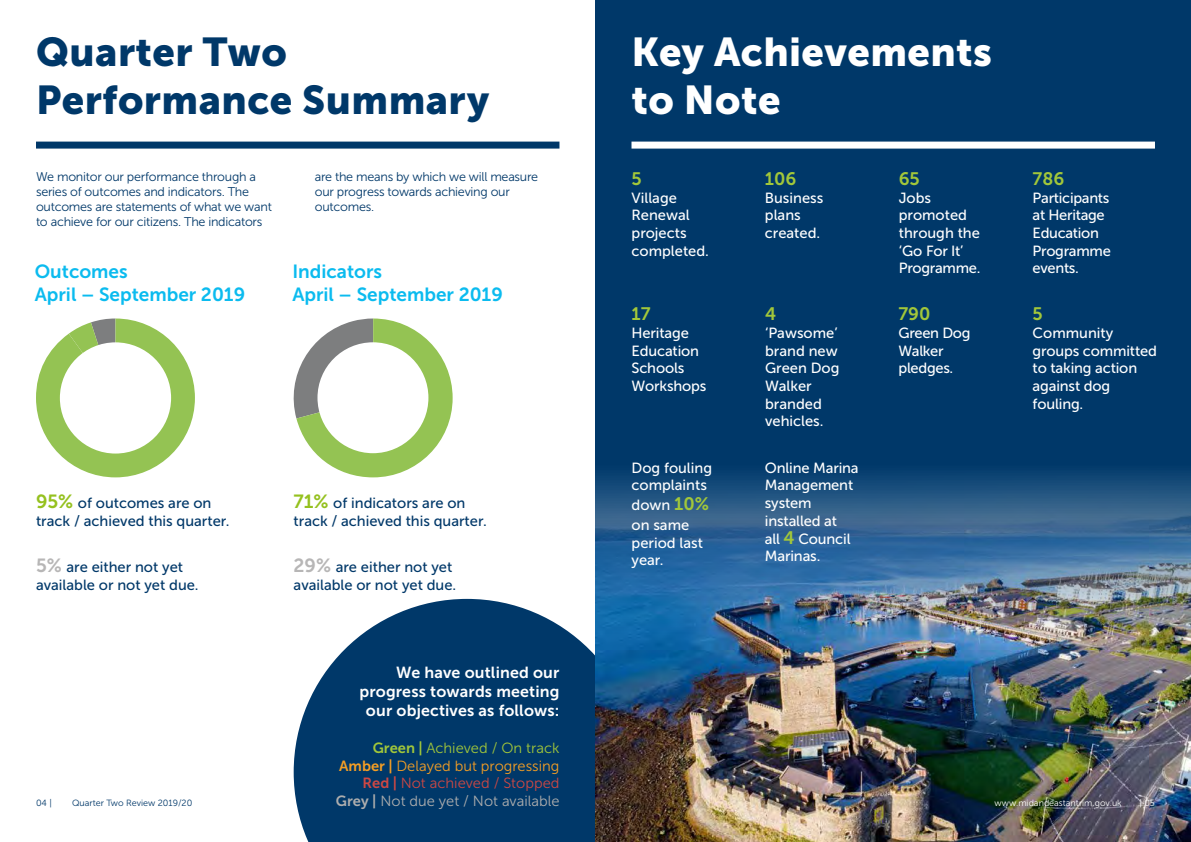
<style>
.page{position:relative;width:1191px;height:842px;background:#fff}
.page>*{position:absolute;margin:0;border:0;box-sizing:border-box;transform-origin:0 0}
.t1{font:40px/48px "Museo Sans 900";letter-spacing:.01em;color:#003869}
.t2{font:40px/48px "Museo Sans 900";letter-spacing:.01em;color:#fff}
.t3{font:19px/22.8px "Museo Sans 700";color:#0bbbef}
.t4{font:18px "Museo Sans 700";color:#a2c73a}
.t5{font:16px/19.2px "Museo Sans 700";letter-spacing:.01em;color:#fff;text-align:right}
.t6{font:14.7px/17.6px "Museo Sans 500";letter-spacing:-.01em;color:#fff}
.t7{font:14.7px/18px "Museo Sans 500";color:#003869}
.t8{font:14.7px/17.6px "Museo Sans 300";color:#aeaeae;text-align:right}
.t9{font:12.6px/15.1px "Museo Sans 300";letter-spacing:-.02em;color:#003869}
.t10{font:9px "Museo Sans 300";color:#fff}
.t11{font:9px "Museo Sans 300";color:#003869}
.s1{font-family:"Museo Sans 700";font-size:19px;color:#95c11f}
.s2{font-family:"Museo Sans 700";font-size:19px;color:#b7b6b6}
.s3{font-family:"Museo Sans 700";font-size:18px;color:#a2c73a}
.s4{font-family:"Museo Sans 700";color:#a2c73a}
.s5{color:#a2c73a}
.s6{font-family:"Museo Sans 700";color:#f59e24}
.s7{color:#f59e24}
.s8{font-family:"Museo Sans 700";color:#cd4844}
.s9{color:#cd4844}
.s10{font-family:"Museo Sans 700"}
</style>
<div class="page">
<svg style="left:294px;top:599px;width:301px;height:243px;background:#1e507b"></svg>
<div style="left:595px;top:0;width:596px;height:842px;background:#003869"></div>
<img style="left:595px;top:473px;width:596px;height:369px">
<div style="left:36px;top:142px;width:523px;height:7px;background:#003869"></div>
<div style="left:631px;top:142px;width:524px;height:7px;background:#fff"></div>
<svg style="left:36px;top:318px;width:159px;height:159px"></svg>
<div style="left:60px;top:342px;width:111px;height:111px;background:#fff;border-radius:50%"></div>
<svg style="left:293px;top:318px;width:159px;height:159px"></svg>
<div style="left:317px;top:342px;width:111px;height:111px;background:#fff;border-radius:50%"></div>
<h1 class="t1" style="left:36px;top:28px;width:455px">Quarter Two<br>Performance Summary</h1>
<p class="t9" style="left:36px;top:169px;width:237px">We monitor our performance through a series of outcomes and indicators. The outcomes are statements of what we want to achieve for our citizens. The indicators</p>
<p class="t9" style="left:315px;top:169px;width:225px">are the means by which we will measure our progress towards achieving our outcomes.</p>
<p class="t3" style="left:35px;top:260px;width:212px">Outcomes<br>April – September 2019</p>
<p class="t3" style="left:292px;top:260px;width:212px">Indicators<br>April – September 2019</p>
<p class="t7" style="left:36px;top:494px;width:195px"><span class="s1">95%</span> of outcomes are on track / achieved this quarter.</p>
<p class="t7" style="left:36px;top:558px;width:164px"><span class="s2">5%</span> are either not yet available or not yet due.</p>
<p class="t7" style="left:293px;top:494px;width:195px"><span class="s1">71%</span> of indicators are on track / achieved this quarter.</p>
<p class="t7" style="left:293px;top:558px;width:164px"><span class="s2">29%</span> are either not yet available or not yet due.</p>
<h1 class="t2" style="left:631px;top:28px;width:362px">Key Achievements to Note</h1>
<p class="t4" style="left:631px;top:169px;width:12px">5</p>
<p class="t6" style="left:631px;top:189px;width:79px">Village<br>Renewal projects completed.</p>
<p class="t4" style="left:631px;top:304px;width:21px">17</p>
<p class="t6" style="left:631px;top:324px;width:76px">Heritage<br>Education<br>Schools<br>Workshops</p>
<p class="t6" style="left:631px;top:459px;width:82px">Dog fouling complaints</p>
<p class="t6" style="left:631px;top:495px;width:79px;line-height:20px">down <span class="s3">10% </span>on same</p>
<p class="t6" style="left:631px;top:534px;width:73px">period last year.</p>
<p class="t4" style="left:765px;top:169px;width:33px">106</p>
<p class="t6" style="left:765px;top:189px;width:60px">Business plans created.</p>
<p class="t4" style="left:765px;top:304px;width:13px">4</p>
<p class="t6" style="left:765px;top:324px;width:76px">‘Pawsome’ brand new<br>Green Dog<br>Walker branded vehicles.</p>
<p class="t6" style="left:765px;top:459px;width:95px">Online Marina<br>Management system installed at<br>all <span class="s3">4</span> Council<br>Marinas.</p>
<p class="t4" style="left:898px;top:169px;width:23px">65</p>
<p class="t6" style="left:898px;top:189px;width:83px">Jobs promoted through the ‘Go For It’<br>Programme.</p>
<p class="t4" style="left:898px;top:304px;width:33px">790</p>
<p class="t6" style="left:898px;top:324px;width:74px">Green Dog<br>Walker pledges.</p>
<p class="t4" style="left:1032px;top:169px;width:33px">786</p>
<p class="t6" style="left:1032px;top:189px;width:80px">Participants at Heritage<br>Education<br>Programme events.</p>
<p class="t4" style="left:1032px;top:304px;width:12px">5</p>
<p class="t6" style="left:1032px;top:324px;width:126px">Community groups committed to taking action against dog fouling.</p>
<p class="t5" style="left:359px;top:663px;width:201px">We have outlined our progress towards meeting our objectives as follows:</p>
<p class="t8" style="left:336px;top:739px;width:225px"><span class="s4">Green |</span> <span class="s5">Achieved / On track<br></span><span class="s6">Amber |</span> <span class="s7">Delayed but progressing<br></span><span class="s8">Red |</span> <span class="s9">Not achieved / Stopped<br></span><span class="s10">Grey |</span> Not due yet / Not available</p>
<p class="t11" style="left:36px;top:798px;width:17px">04 |</p>
<p class="t11" style="left:72px;top:798px;width:122px">Quarter Two Review 2019/20</p>
<p class="t10" style="left:994px;top:798px;width:129px">www.midandeastantrim.gov.uk</p>
<p class="t10" style="left:1139px;top:798px;width:17px">| 05</p>
</div>
